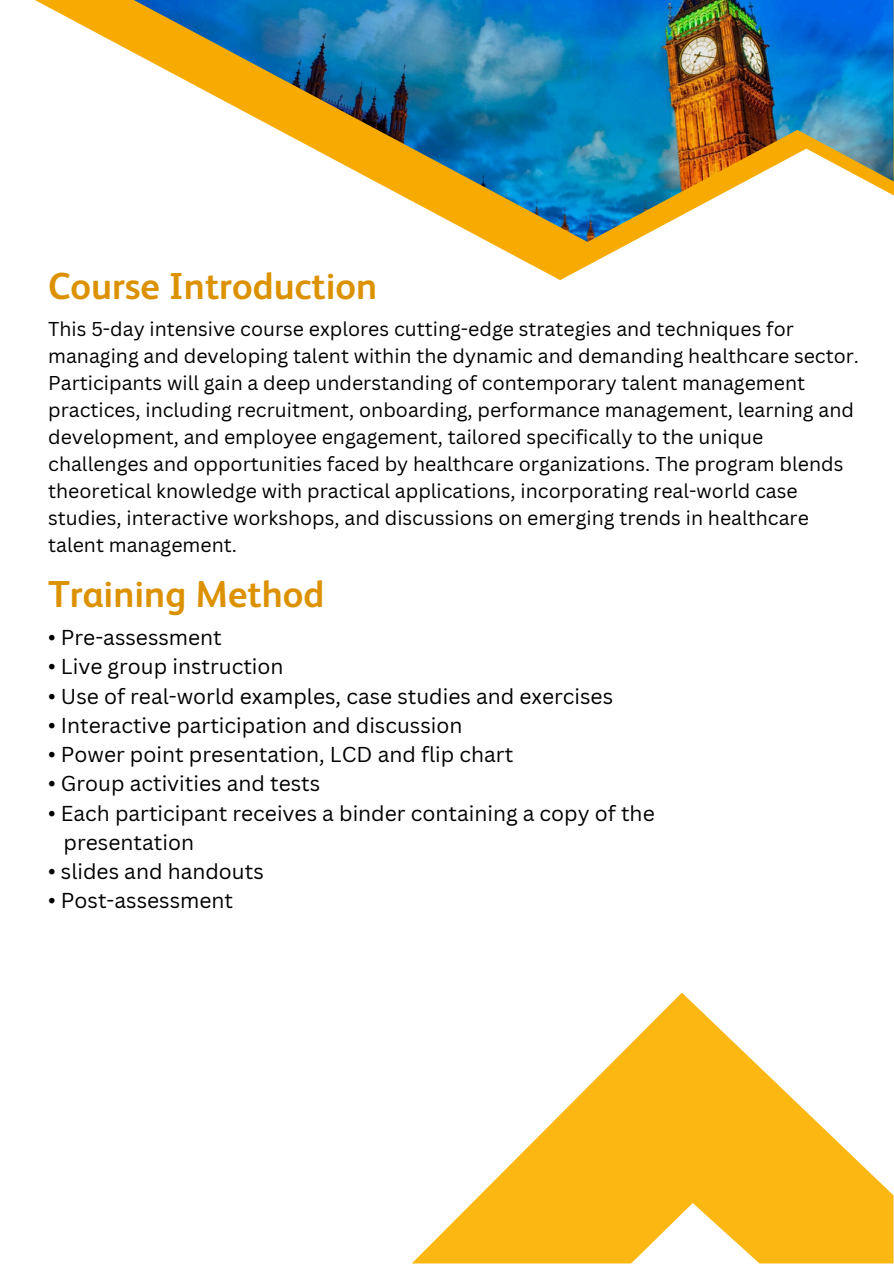
<style>
.page{position:relative;width:894px;height:1264px;background:#fff}
.page>*{position:absolute;margin:0;border:0;box-sizing:border-box;transform-origin:0 0}
.t1{font:700 37.5px "FS Albert Arabic";color:#dc9200}
.t2{font:21px "Canva Sans";color:#000}
.t3{font:19.5px/27px "Canva Sans";color:#000}
</style>
<div class="page">
<svg style="left:412px;top:993px;width:481px;height:270px;fill:#fdb713"></svg>
<svg style="left:35px;top:0;width:597px;height:280px"></svg>
<img style="left:134px;top:0;width:759px;height:242px">
<h1 class="t1" style="left:48px;top:264px;width:330px">Course Introduction</h1>
<p class="t3" style="left:48px;top:314px;width:812px">This 5-day intensive course explores cutting-edge strategies and techniques for managing and developing talent within the dynamic and demanding healthcare sector.<br>Participants will gain a deep understanding of contemporary talent management practices, including recruitment, onboarding, performance management, learning and development, and employee engagement, tailored specifically to the unique challenges and opportunities faced by healthcare organizations. The program blends theoretical knowledge with practical applications, incorporating real-world case studies, interactive workshops, and discussions on emerging trends in healthcare talent management.</p>
<p class="t1" style="left:48px;top:572px;width:277px">Training Method</p>
<h1 class="t2" style="left:48px;top:622px;width:175px">• Pre-assessment</h1>
<p class="t2" style="left:48px;top:652px;width:237px">• Live group instruction</p>
<p class="t2" style="left:48px;top:681px;width:566px">• Use of real-world examples, case studies and exercises</p>
<p class="t2" style="left:48px;top:710px;width:415px">• Interactive participation and discussion</p>
<p class="t2" style="left:48px;top:739px;width:466px">• Power point presentation, LCD and flip chart</p>
<p class="t2" style="left:48px;top:769px;width:273px">• Group activities and tests</p>
<p class="t2" style="left:48px;top:798px;width:608px">• Each participant receives a binder containing a copy of the</p>
<p class="t2" style="left:64px;top:827px;width:132px">presentation</p>
<p class="t2" style="left:48px;top:856px;width:217px">• slides and handouts</p>
<p class="t2" style="left:48px;top:886px;width:186px">• Post-assessment</p>
</div>
